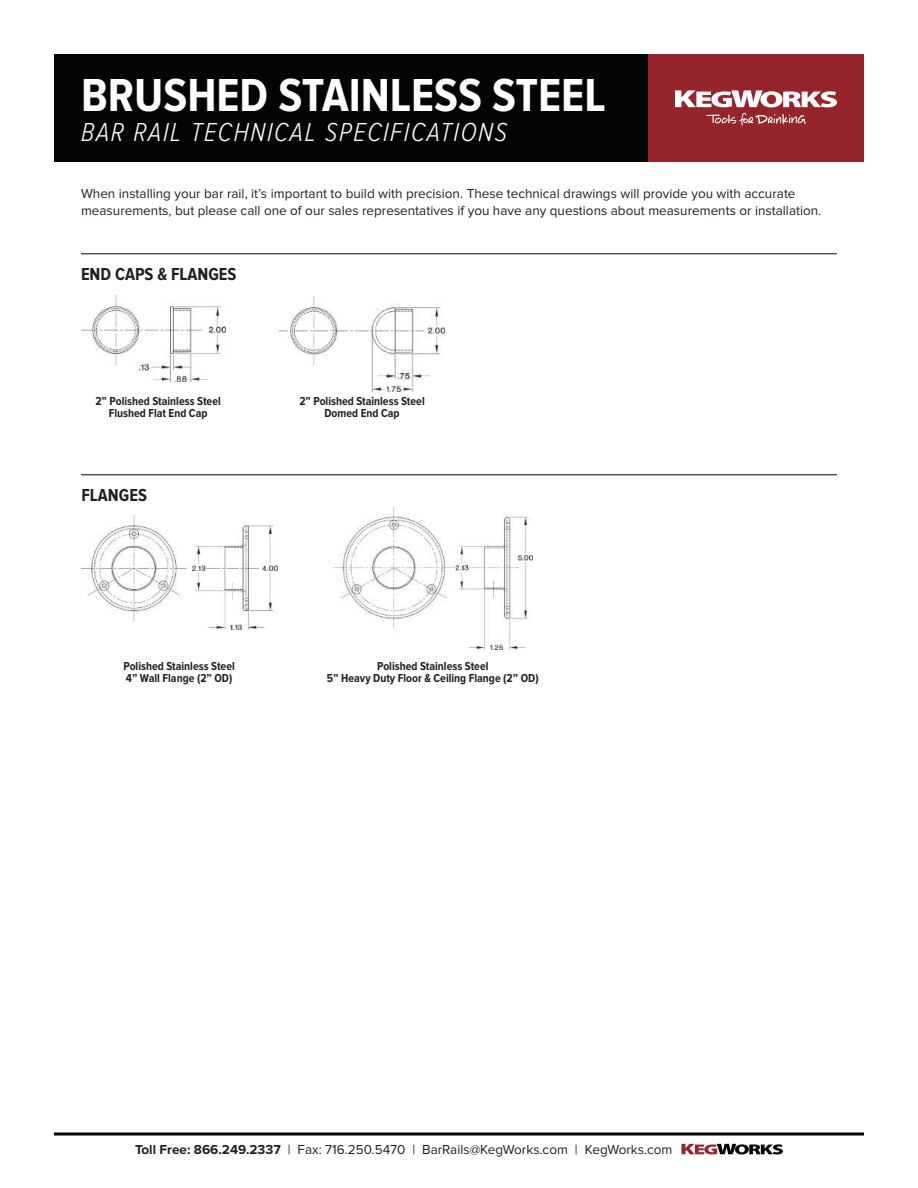
<style>
.page{position:relative;width:918px;height:1188px;background:#fff}
.page>*{position:absolute;margin:0;border:0;box-sizing:border-box;transform-origin:0 0}
.t1{font:700 48px "Proxima Nova Cond";color:#fff}
.t2{font:italic 300 27px "Proxima Nova Cond";letter-spacing:.06em;color:#fff}
.t3{font:700 18px "Proxima Nova Cond";color:#231f20}
.t4{font:13.5px/16.5px "Proxima Nova";color:#231f20}
.t5{font:700 12px/12px "Proxima Nova Cond";color:#231f20;text-align:center}
.s1{font-weight:700}
</style>
<div class="page">
<div style="left:54px;top:54px;width:594px;height:108px;background:#040503"></div>
<div style="left:648px;top:54px;width:216px;height:108px;background:#96252b"></div>
<svg style="left:675px;top:90px;width:162px;height:17px"></svg>
<svg style="left:706px;top:113px;width:100px;height:13px"></svg>
<svg style="left:54px;top:1132px;width:810px;height:4px;background:#424341"></svg>
<svg style="left:681px;top:1144px;width:102px;height:10px"></svg>
<hr style="left:81px;top:474px;width:756px;height:1px;background:#040503">
<img style="left:334px;top:507px;width:198px;height:143px">
<img style="left:81px;top:516px;width:196px;height:113px">
<hr style="left:81px;top:253px;width:756px;height:1px;background:#040503">
<img style="left:81px;top:296px;width:145px;height:86px">
<img style="left:280px;top:296px;width:165px;height:96px">
<h1 class="t1" style="left:81px;top:69px;width:526px">BRUSHED STAINLESS STEEL</h1>
<h2 class="t2" style="left:81px;top:117px;width:428px">BAR RAIL TECHNICAL SPECIFICATIONS</h2>
<p class="t4" style="left:81px;top:185px;width:742px">When installing your bar rail, it’s important to build with precision. These technical drawings will provide you with accurate measurements, but please call one of our sales representatives if you have any questions about measurements or installation.</p>
<h3 class="t3" style="left:81px;top:264px;width:157px">END CAPS &amp; FLANGES</h3>
<p class="t5" style="left:95px;top:396px;width:127px">2” Polished Stainless Steel<br>Flushed Flat End Cap</p>
<p class="t5" style="left:299px;top:396px;width:127px">2” Polished Stainless Steel<br>Domed End Cap</p>
<h3 class="t3" style="left:81px;top:485px;width:67px">FLANGES</h3>
<p class="t5" style="left:124px;top:660px;width:113px;text-align:left">Polished Stainless Steel<br>4” Wall Flange (2” OD)</p>
<p class="t5" style="left:327px;top:660px;width:213px">Polished Stainless Steel<br>5” Heavy Duty Floor &amp; Ceiling Flange (2” OD)</p>
<p class="t4" style="left:135px;top:1142px;width:539px"><span class="s1">Toll Free: 866.249.2337</span> | Fax: 716.250.5470 | BarRails@KegWorks.com | KegWorks.com</p>
</div>
